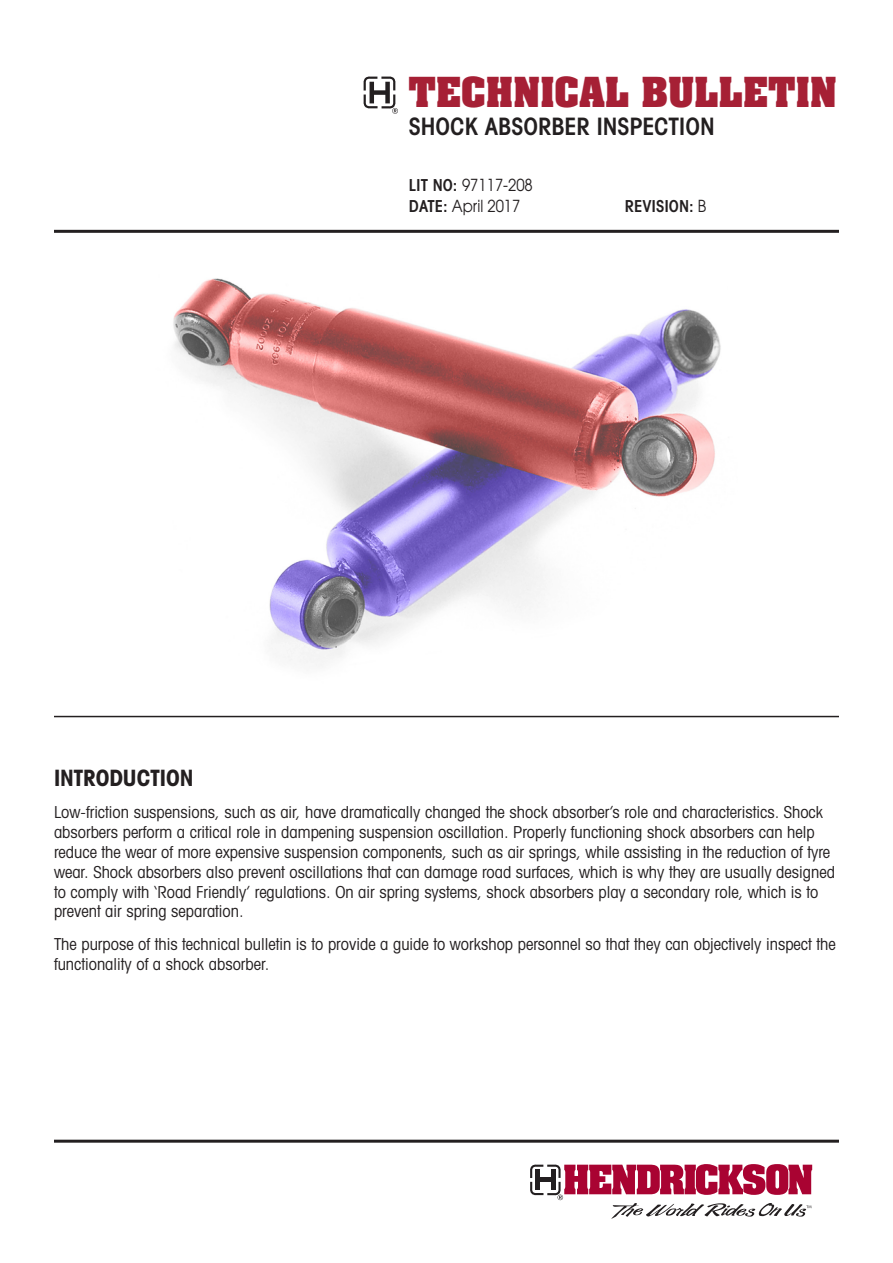
<style>
.page{position:relative;width:893px;height:1263px;background:#fff}
.page>*{position:absolute;margin:0;border:0;box-sizing:border-box;transform-origin:0 0}
.t1{font:700 35.25px "Aachen Std";letter-spacing:.01em;color:#a62035}
.Paragraph_Text{font:600 condensed 24px "Avant Garde LT";letter-spacing:-.005em;color:#231f20}
.Heading_01{font:700 condensed 22.5px "Avant Garde LT";letter-spacing:-.005em;color:#231f20}
.Paragraph_Text-2{font:condensed 16.5px/19.8px "Avant Garde LT";color:#231f20}
.Paragraph_Text-3{font:16.5px/21px "Avant Garde LT";color:#231f20;scale:.9 1}
.Paragraph_Text-4{font:600 condensed 16.5px "Avant Garde LT";color:#231f20}
.s1{font-weight:600;font-stretch:condensed}
.s2{font-weight:400;font-stretch:normal}
</style>
<div class="page">
<hr style="left:54px;top:230px;width:785px;height:3px;background:#231f20">
<hr style="left:54px;top:1140px;width:785px;height:3px;background:#231f20">
<svg style="left:530px;top:1164px;width:282px;height:55px"></svg>
<svg style="left:364px;top:77px;width:34px;height:37px"></svg>
<img style="left:173px;top:278px;width:548px;height:388px">
<hr style="left:54px;top:716px;width:785px;height:1px;background:#231f20">
<p class="t1" style="left:409px;top:66px;width:430px">TECHNICAL BULLETIN</p>
<p class="Paragraph_Text" style="left:409px;top:112px;width:307px">SHOCK ABSORBER INSPECTION</p>
<p class="Paragraph_Text-3" style="left:409px;top:175px;width:139px"><span class="s1">LIT NO:</span> 97117-208<br><span class="s1">DATE:</span> April 2017</p>
<p class="Paragraph_Text-4" style="left:625px;top:196px;width:83px">REVISION: <span class="s2">B</span></p>
<p class="Heading_01" style="left:54px;top:763px;width:141px">INTRODUCTION</p>
<p class="Paragraph_Text-2" style="left:54px;top:802px;width:782px">Low-friction suspensions, such as air, have dramatically changed the shock absorber’s role and characteristics. Shock absorbers perform a critical role in dampening suspension oscillation. Properly functioning shock absorbers can help reduce the wear of more expensive suspension components, such as air springs, while assisting in the reduction of tyre wear. Shock absorbers also prevent oscillations that can damage road surfaces, which is why they are usually designed to comply with ‘Road Friendly’ regulations. On air spring systems, shock absorbers play a secondary role, which is to prevent air spring separation.</p>
<p class="Paragraph_Text-2" style="left:54px;top:934px;width:783px">The purpose of this technical bulletin is to provide a guide to workshop personnel so that they can objectively inspect the functionality of a shock absorber.</p>
</div>
